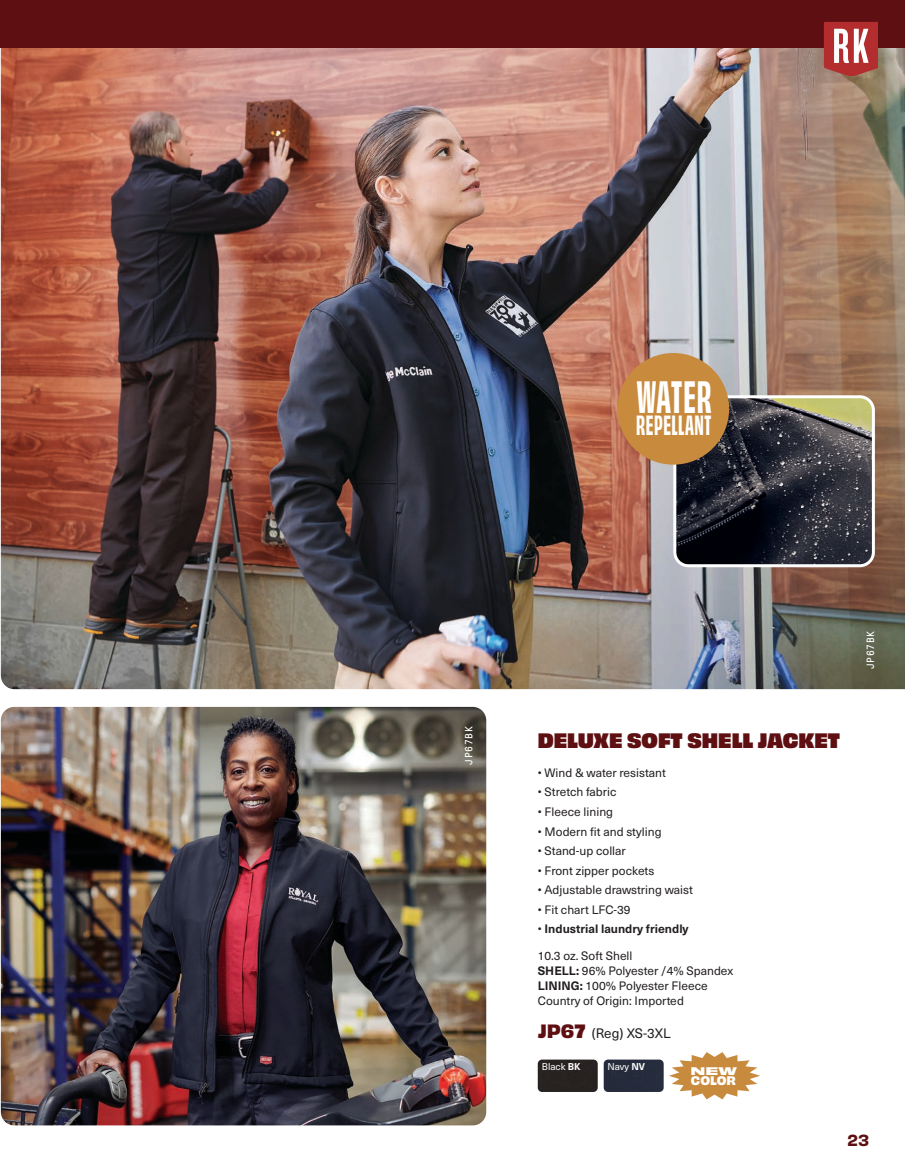
<style>
.page{position:relative;width:905px;height:1175px;background:#fff}
.page>*{position:absolute;margin:0;border:0;box-sizing:border-box;transform-origin:0 0}
.t1{font:700 condensed 42.3px "Obviously";letter-spacing:.015em;color:#fff}
.t2{font:700 condensed 25.95px "Obviously";letter-spacing:.025em;color:#fff}
.t3{font:19.5px "Obviously Blck";color:#5e0f12}
.t4{font:15px "Obviously Semi";color:#5e0f12}
.t5{font:13.5px "Neue Haas Unica W1 G";letter-spacing:-.01em;color:#231f20}
.t6{font:12px/15px "Neue Haas Unica W1 G";color:#231f20}
.t7{font:700 12px "Neue Haas Unica W1 G";color:#231f20}
.t8{font:700 11.55px "Obviously";letter-spacing:.005em;color:#fff}
.t9{font:10.5px "GT Pressura Mono";letter-spacing:.075em;color:#fff}
.t10{font:700 10.35px "Obviously Extd";color:#fff}
.t11{font:9.75px "Neue Haas Unica W1 G";color:#fff}
.s1{font-weight:400}
.s2{font-weight:700}
.s3{font-family:"Obviously";font-weight:700;font-size:18px;color:#5e0f12}
</style>
<div class="page">
<img style="left:1px;top:707px;width:485px;height:418px">
<img style="left:1px;top:47px;width:903px;height:642px">
<img style="left:674px;top:397px;width:199px;height:169px">
<div style="left:673px;top:395px;width:201px;height:172px;border:3px solid #fff;border-radius:14px"></div>
<div style="left:617px;top:353px;width:112px;height:111px;background:#c88a3d;border-radius:50%"></div>
<div style="left:537px;top:1059px;width:60px;height:33px;background:#272321"></div>
<div style="left:603px;top:1059px;width:60px;height:33px;background:#262c3c"></div>
<svg style="left:669px;top:1052px;width:91px;height:47px"></svg>
<div style="left:0;top:0;width:904px;height:47px;background:#5e0f12"></div>
<svg style="left:823px;top:22px;width:54px;height:54px;background:#c26464"></svg>
<h1 class="t1" style="left:637px;top:367px;width:76px">WATER</h1>
<h2 class="t2" style="left:636px;top:407px;width:77px">REPELLANT</h2>
<p class="t9" style="left:463px;top:765px;width:40px;rotate:-90deg">JP67BK</p>
<p class="t9" style="left:865px;top:669px;width:40px;rotate:-90deg">JP67BK</p>
<h3 class="t3" style="left:537px;top:725px;width:304px">DELUXE SOFT SHELL JACKET</h3>
<p class="t6" style="left:537px;top:764px;width:130px">• Wind &amp; water resistant</p>
<p class="t6" style="left:537px;top:784px;width:80px">• Stretch fabric</p>
<p class="t6" style="left:537px;top:803px;width:77px">• Fleece lining</p>
<p class="t6" style="left:537px;top:823px;width:125px">• Modern fit and styling</p>
<p class="t6" style="left:537px;top:842px;width:90px">• Stand-up collar</p>
<p class="t6" style="left:537px;top:862px;width:118px">• Front zipper pockets</p>
<p class="t6" style="left:537px;top:881px;width:157px">• Adjustable drawstring waist</p>
<p class="t6" style="left:537px;top:901px;width:94px">• Fit chart LFC-39</p>
<p class="t7" style="left:537px;top:919px;width:152px"><span class="s1">•</span> Industrial laundry friendly</p>
<p class="t6" style="left:537px;top:947px;width:197px">10.3 oz. Soft Shell<br><span class="s2">SHELL:</span> 96% Polyester /4% Spandex<br><span class="s2">LINING:</span> 100% Polyester Fleece<br>Country of Origin: Imported</p>
<p class="t5" style="left:537px;top:1023px;width:134px"><span class="s3">JP67</span> (Reg) XS-3XL</p>
<p class="t11" style="left:542px;top:1059px;width:40px">Black <span class="s2">BK</span></p>
<p class="t11" style="left:607px;top:1059px;width:39px">Navy <span class="s2">NV</span></p>
<p class="t10" style="left:690px;top:1064px;width:48px">NEW</p>
<p class="t8" style="left:691px;top:1071px;width:47px">COLOR</p>
<p class="t4" style="left:847px;top:1128px;width:23px">23</p>
</div>
